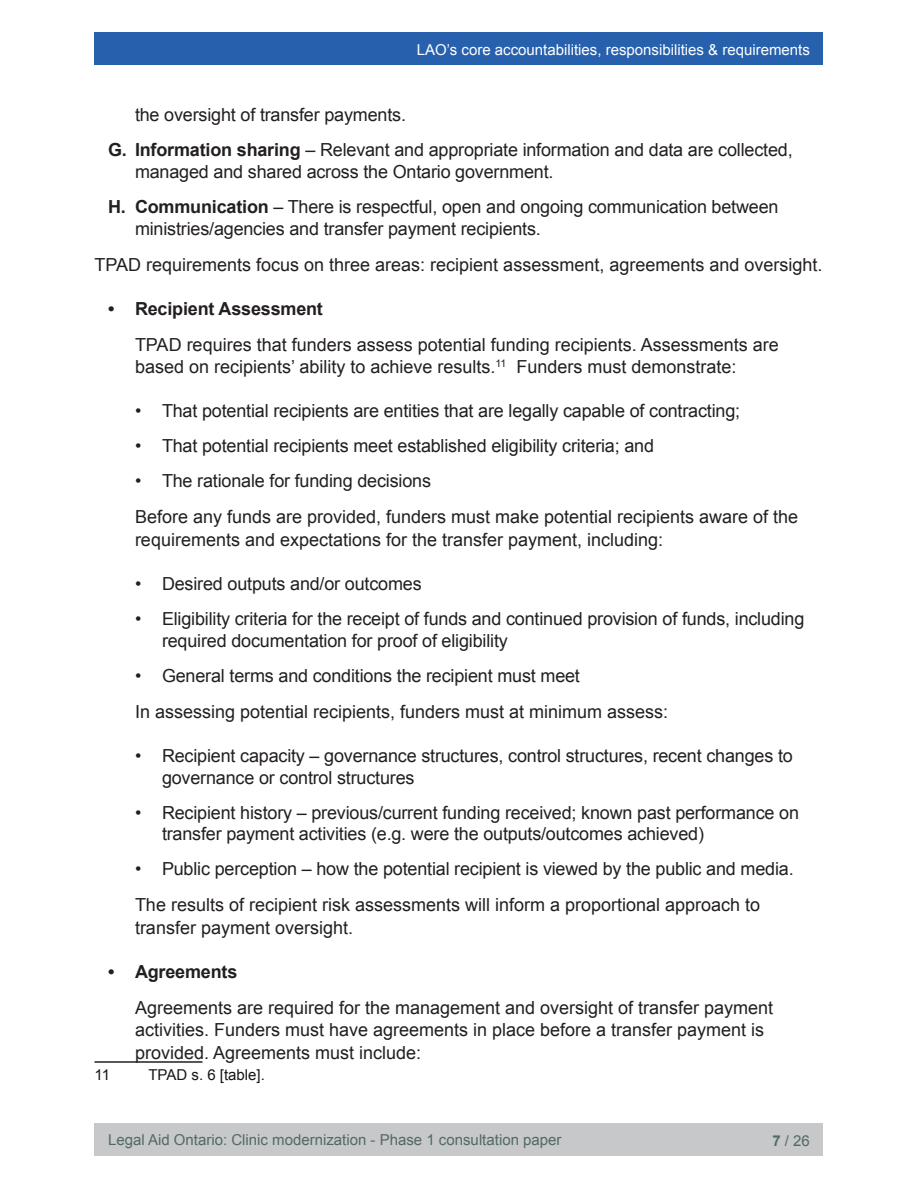
<style>
.page{position:relative;width:918px;height:1188px;background:#fff}
.page>*{position:absolute;margin:0;border:0;box-sizing:border-box;transform-origin:0 0}
.t1{font:18px/21.6px "Arial";letter-spacing:-.01em;color:#231f20}
.t2{font:700 18px "Arial";letter-spacing:-.01em;color:#231f20}
.t3{font:15px "Arial";color:#546964}
.t4{font:15px "Arial";color:#fff}
.Footnote{font:15px "Arial";color:#171717}
.s1{font-weight:700}
</style>
<div class="page">
<div style="left:94px;top:1123px;width:730px;height:33px;background:#c6c8c9"></div>
<div style="left:94px;top:32px;width:730px;height:33px;background:#2761ae"></div>
<hr style="left:94px;top:1061px;width:108px;height:2px;background:#231f20">
<p class="t4" style="left:417px;top:40px;width:395px">LAO’s core accountabilities, responsibilities &amp; requirements</p>
<p class="t1" style="left:135px;top:104px;width:273px">the oversight of transfer payments.</p>
<p class="t1" style="left:135px;top:139px;width:659px;text-indent:-27px"><span class="s1">G. Information sharing</span> – Relevant and appropriate information and data are collected, managed and shared across the Ontario government.</p>
<p class="t1" style="left:135px;top:196px;width:645px;text-indent:-27px"><span class="s1">H. Communication</span> – There is respectful, open and ongoing communication between ministries/agencies and transfer payment recipients.</p>
<p class="t1" style="left:94px;top:254px;width:729px">TPAD requirements focus on three areas: recipient assessment, agreements and oversight.</p>
<p class="t2" style="left:108px;top:296px;width:216px">• Recipient Assessment</p>
<p class="t1" style="left:135px;top:333px;width:645px;line-height:22.5px">TPAD requires that funders assess potential funding recipients. Assessments are based on recipients’ ability to achieve results.<sup>11</sup> Funders must demonstrate:</p>
<p class="t1" style="left:135px;top:400px;width:607px">• That potential recipients are entities that are legally capable of contracting;</p>
<p class="t1" style="left:135px;top:435px;width:521px">• That potential recipients meet established eligibility criteria; and</p>
<p class="t1" style="left:135px;top:470px;width:298px">• The rationale for funding decisions</p>
<p class="t1" style="left:135px;top:506px;width:665px;line-height:22.5px">Before any funds are provided, funders must make potential recipients aware of the requirements and expectations for the transfer payment, including:</p>
<p class="t1" style="left:135px;top:573px;width:288px">• Desired outputs and/or outcomes</p>
<p class="t1" style="left:162px;top:608px;width:644px;text-indent:-27px">• Eligibility criteria for the receipt of funds and continued provision of funds, including required documentation for proof of eligibility</p>
<p class="t1" style="left:135px;top:665px;width:446px">• General terms and conditions the recipient must meet</p>
<p class="t1" style="left:135px;top:701px;width:535px">In assessing potential recipients, funders must at minimum assess:</p>
<p class="t1" style="left:162px;top:745px;width:632px;text-indent:-27px">• Recipient capacity – governance structures, control structures, recent changes to governance or control structures</p>
<p class="t1" style="left:162px;top:802px;width:639px;text-indent:-27px">• Recipient history – previous/current funding received; known past performance on transfer payment activities (e.g. were the outputs/outcomes achieved)</p>
<p class="t1" style="left:135px;top:858px;width:660px">• Public perception – how the potential recipient is viewed by the public and media.</p>
<p class="t1" style="left:135px;top:894px;width:627px;line-height:22.5px">The results of recipient risk assessments will inform a proportional approach to transfer payment oversight.</p>
<p class="t2" style="left:108px;top:960px;width:131px">• Agreements</p>
<p class="t1" style="left:135px;top:997px;width:640px;line-height:22.5px">Agreements are required for the management and oversight of transfer payment activities. Funders must have agreements in place before a transfer payment is provided. Agreements must include:</p>
<p class="Footnote" style="left:94px;top:1065px;width:17px">11</p>
<p class="Footnote" style="left:149px;top:1065px;width:118px">TPAD s. 6 [table].</p>
<p class="t3" style="left:108px;top:1130px;width:455px">Legal Aid Ontario: Clinic modernization - Phase 1 consultation paper</p>
<p class="t3" style="left:772px;top:1131px;width:39px"><span class="s1">7</span> / 26</p>
</div>
